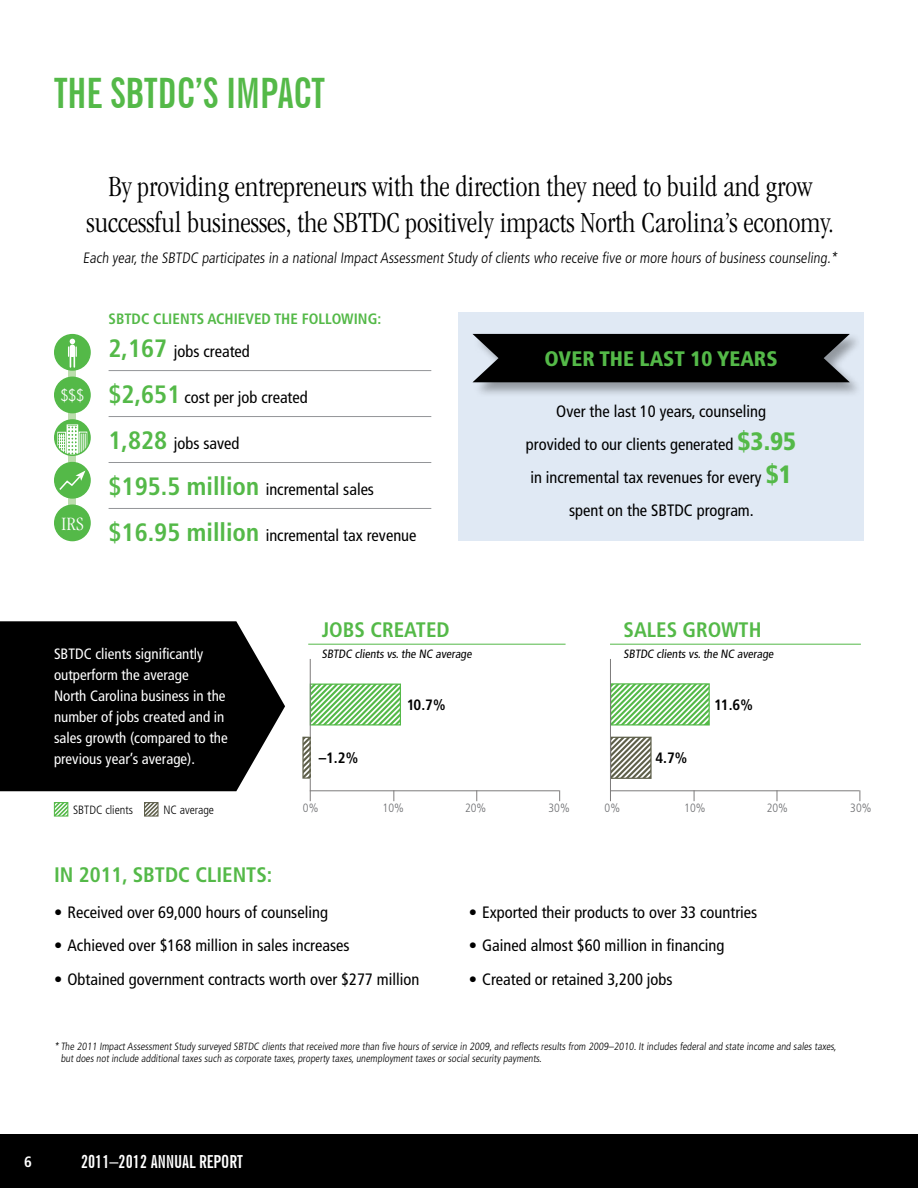
<style>
.page{position:relative;width:918px;height:1188px;background:#fff}
.page>*{position:absolute;margin:0;border:0;box-sizing:border-box;transform-origin:0 0}
.t1{font:700 extra-condensed 42px "News Gothic BT";color:#54b948}
.t2{font:300 condensed 30px/36px "Garamond";color:#000;text-align:center}
.t3{font:700 condensed 21px "Frutiger";color:#54b948}
.t4{font:900 condensed 21px "Frutiger";color:#54b948}
.t5{font:700 condensed 21px "Frutiger";letter-spacing:.1em;color:#54b948}
.t6{font:300 condensed 19.5px "Garamond";color:#fff}
.t7{font:700 extra-condensed 18px "News Gothic BT";color:#fff}
.t8{font:condensed 16.5px/33px "Frutiger";color:#000;text-align:center}
.t9{font:300 16.5px "Futura BT";color:#fff}
.t10{font:condensed 15px/21px "Frutiger";color:#fff}
.t11{font:300 condensed 15px "Frutiger";color:#000}
.t12{font:700 condensed 15px "Frutiger";color:#54b948}
.t13{font:700 condensed 15px "Frutiger";color:#000}
.t14{font:700 condensed 15px "Frutiger";color:#fff}
.t15{font:condensed 12px "Frutiger";color:#000}
.t16{font:300 condensed 12px "Frutiger";color:#6d6e71}
.t17{font:300 condensed 12px "Frutiger";color:#000}
.t18{font:300 condensed 10.5px/12.6px "Frutiger";color:#000}
.s1{font-weight:700;font-size:25.05px;color:#54b948}
.s2{font-weight:900;font-size:25.05px;color:#54b948}
</style>
<div class="page">
<div style="left:0;top:1134px;width:918px;height:54px;background:#000"></div>
<svg style="left:0;top:621px;width:285px;height:170px;background:#151515"></svg>
<svg style="left:56px;top:804px;width:10px;height:10px"></svg>
<div style="left:54px;top:802px;width:14px;height:14px;border:1px solid #54b948"></div>
<svg style="left:146px;top:804px;width:10px;height:10px"></svg>
<div style="left:144px;top:802px;width:14px;height:14px;border:1px solid #5f604b"></div>
<hr style="left:308px;top:644px;width:258px;height:1px;background:#54b948">
<svg style="left:312px;top:686px;width:87px;height:38px"></svg>
<div style="left:310px;top:684px;width:91px;height:42px;border:1px solid #54b948"></div>
<hr style="left:310px;top:659px;width:1px;height:142px;background:#7d7b7b">
<hr style="left:310px;top:790px;width:249px;height:1px;background:#7d7b7b">
<svg style="left:304px;top:739px;width:5px;height:38px"></svg>
<div style="left:302px;top:737px;width:9px;height:42px;border:1px solid #5f604b"></div>
<div style="left:458px;top:312px;width:406px;height:229px;background:#e0e9f4"></div>
<div style="left:471px;top:332px;width:391px;height:65px;background:#000;opacity:.35"></div>
<svg style="left:473px;top:334px;width:377px;height:48px;background:#0e0e0f"></svg>
<hr style="left:109px;top:370px;width:322px;height:1px;background:#939598">
<hr style="left:109px;top:416px;width:322px;height:1px;background:#939598">
<hr style="left:109px;top:462px;width:322px;height:1px;background:#939598">
<hr style="left:109px;top:508px;width:322px;height:1px;background:#939598">
<div style="left:68px;top:341px;width:8px;height:192px;background:#bcdeae"></div>
<svg style="left:55px;top:420px;width:35px;height:35px"></svg>
<svg style="left:57px;top:424px;width:30px;height:31px"></svg>
<div style="left:54px;top:419px;width:37px;height:37px;border:2px solid #54b948;border-radius:50%"></div>
<div style="left:55px;top:505px;width:35px;height:36px;background:#54b948;border-radius:50%"></div>
<div style="left:54px;top:505px;width:37px;height:36px;border:2px solid #54b948;border-radius:50%"></div>
<div style="left:55px;top:377px;width:35px;height:36px;background:#54b948;border-radius:50%"></div>
<div style="left:54px;top:377px;width:37px;height:36px;border:2px solid #54b948;border-radius:50%"></div>
<div style="left:55px;top:463px;width:35px;height:35px;background:#54b948;border-radius:50%"></div>
<div style="left:54px;top:462px;width:37px;height:37px;border:2px solid #54b948;border-radius:50%"></div>
<svg style="left:58px;top:471px;width:27px;height:21px"></svg>
<div style="left:55px;top:335px;width:35px;height:35px;background:#54b948;border-radius:50%"></div>
<div style="left:54px;top:334px;width:37px;height:37px;border:2px solid #54b948;border-radius:50%"></div>
<svg style="left:68px;top:339px;width:9px;height:29px"></svg>
<hr style="left:610px;top:644px;width:251px;height:1px;background:#54b948">
<svg style="left:612px;top:685px;width:96px;height:39px"></svg>
<div style="left:610px;top:683px;width:100px;height:43px;border:1px solid #54b948"></div>
<svg style="left:612px;top:739px;width:38px;height:38px"></svg>
<div style="left:610px;top:737px;width:42px;height:42px;border:1px solid #5f604b"></div>
<hr style="left:610px;top:659px;width:1px;height:142px;background:#7d7b7b">
<hr style="left:610px;top:790px;width:249px;height:1px;background:#7d7b7b">
<h1 class="t1" style="left:54px;top:67px;width:255px">THE SBTDC’S IMPACT</h1>
<h2 class="t2" style="left:87px;top:168px;width:749px">By providing entrepreneurs with the direction they need to build and grow successful businesses, the SBTDC positively impacts North Carolina’s economy.</h2>
<p class="t11" style="left:83px;top:249px;width:759px">Each year, the SBTDC participates in a national Impact Assessment Study of clients who receive five or more hours of business counseling.*</p>
<p class="t9" style="left:60px;top:385px;width:27px">$$$</p>
<p class="t6" style="left:61px;top:514px;width:24px">IRS</p>
<p class="t12" style="left:109px;top:310px;width:274px">SBTDC CLIENTS ACHIEVED THE FOLLOWING:</p>
<p class="t8" style="left:109px;top:335px;width:143px"><span class="s1">2,167</span> jobs created</p>
<p class="t8" style="left:109px;top:381px;width:201px"><span class="s1">$2,651</span> cost per job created</p>
<p class="t8" style="left:109px;top:427px;width:132px"><span class="s1">1,828</span> jobs saved</p>
<p class="t8" style="left:109px;top:472px;width:267px"><span class="s1">$195.5 MILLION</span> incremental sales</p>
<p class="t8" style="left:109px;top:518px;width:309px"><span class="s1">$16.95 MILLION</span> incremental tax revenue</p>
<p class="t4" style="left:545px;top:346px;width:235px">OVER THE LAST 10 YEARS</p>
<p class="t8" style="left:526px;top:395px;width:272px">Over the last 10 years, counseling<br>provided to our clients generated <span class="s2">$3.95 </span>in incremental tax revenues for every <span class="s2">$1 </span>spent on the SBTDC program.</p>
<p class="t10" style="left:54px;top:644px;width:175px">SBTDC clients significantly outperform the average<br>North Carolina business in the number of jobs created and in sales growth (compared to the previous year’s average).</p>
<p class="t17" style="left:73px;top:803px;width:61px">SBTDC clients</p>
<p class="t17" style="left:163px;top:803px;width:52px">NC average</p>
<p class="t3" style="left:322px;top:617px;width:20px">JOBS</p>
<p class="t3" style="left:370px;top:617px;width:36px">CREATED</p>
<p class="t15" style="left:322px;top:647px;width:153px">SBTDC clients vs.the NC average</p>
<p class="t13" style="left:407px;top:696px;width:40px">10.7%</p>
<p class="t5" style="left:624px;top:617px;width:140px">SALES GROWTH</p>
<p class="t15" style="left:624px;top:647px;width:153px">SBTDC clients vs.the NC average</p>
<p class="t13" style="left:714px;top:696px;width:40px">11.6%</p>
<p class="t13" style="left:319px;top:749px;width:41px">–1.2%</p>
<p class="t13" style="left:655px;top:749px;width:33px">4.7%</p>
<p class="t16" style="left:303px;top:801px;width:17px">0%</p>
<p class="t16" style="left:383px;top:801px;width:23px">10%</p>
<p class="t16" style="left:465px;top:801px;width:23px">20%</p>
<p class="t16" style="left:549px;top:801px;width:23px">30%</p>
<p class="t16" style="left:605px;top:801px;width:17px">0%</p>
<p class="t16" style="left:684px;top:801px;width:23px">10%</p>
<p class="t16" style="left:767px;top:801px;width:23px">20%</p>
<p class="t16" style="left:850px;top:801px;width:23px">30%</p>
<p class="t3" style="left:54px;top:862px;width:91px">IN 2011, SBTDC</p>
<p class="t3" style="left:195px;top:862px;width:79px">CLIENTS:</p>
<p class="t8" style="left:54px;top:895px;width:275px">• Received over 69,000 hours of counseling</p>
<p class="t8" style="left:54px;top:929px;width:297px">• Achieved over $168 million in sales increases</p>
<p class="t8" style="left:54px;top:963px;width:367px">• Obtained government contracts worth over $277 million</p>
<p class="t8" style="left:469px;top:895px;width:290px">• Exported their products to over 33 countries</p>
<p class="t8" style="left:469px;top:929px;width:257px">• Gained almost $60 million in financing</p>
<p class="t8" style="left:469px;top:963px;width:205px">• Created or retained 3,200 jobs</p>
<p class="t18" style="left:61px;top:1040px;width:779px;text-indent:-7px">* The 2011 Impact Assessment Study surveyed SBTDC clients that received more than five hours of service in 2009, and reflects results from 2009–2010. It includes federal and state income and sales taxes, but does not include additional taxes such as corporate taxes, property taxes, unemployment taxes or social security payments.</p>
<p class="t14" style="left:24px;top:1153px;width:9px">6</p>
<p class="t7" style="left:81px;top:1151px;width:162px">2011–2012 ANNUAL REPORT</p>
</div>
